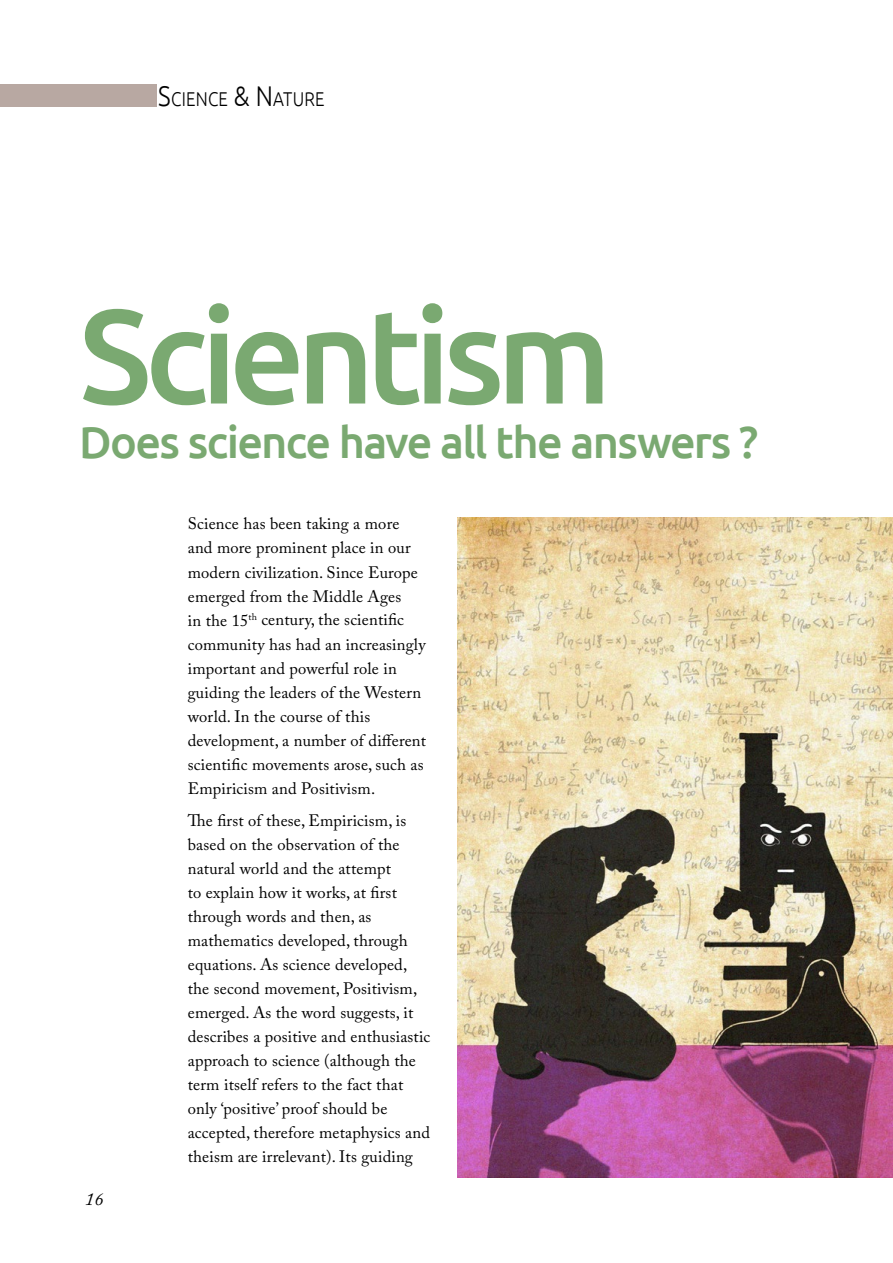
<style>
.page{position:relative;width:893px;height:1263px;background:#fff}
.page>*{position:absolute;margin:0;border:0;box-sizing:border-box;transform-origin:0 0}
.t1{font:500 133.5px "Ubuntu";letter-spacing:-.06em;color:#7aa971}
.t2{font:500 45px "Ubuntu";letter-spacing:-.04em;color:#7aa971}
.t3{font:300 19.95px "Ubuntu";letter-spacing:.015em;color:#000;scale:.85 1}
.t4{font:italic 18px "Adobe Caslon Pro";color:#000}
.t5{font:16.5px/24px "Adobe Caslon Pro";letter-spacing:.01em;color:#000}
.s1{font-size:28.5px}
</style>
<div class="page">
<div style="left:0;top:84px;width:156px;height:22px;background:#b8a8a2"></div>
<img style="left:457px;top:517px;width:436px;height:660px">
<p class="t3" style="left:158px;top:87px;width:197px"><span class="s1">S</span>CIENCE <span class="s1">&amp; N</span>ATURE</p>
<h1 class="t1" style="left:79px;top:272px;width:534px">Scientism</h1>
<h2 class="t2" style="left:79px;top:413px;width:681px">Does science have all the answers ?</h2>
<p class="t4" style="left:85px;top:1188px;width:20px">16</p>
<p class="t5" style="left:188px;top:512px;width:240px">Science has been taking a more and more prominent place in our modern civilization. Since Europe emerged from the Middle Ages<br>in the 15<sup>th</sup> century, the scientific community has had an increasingly important and powerful role in guiding the leaders of the Western world. In the course of this development, a number of different scientific movements arose, such as<br>Empiricism and Positivism.</p>
<p class="t5" style="left:188px;top:808px;width:244px">The first of these, Empiricism, is based on the observation of the natural world and the attempt<br>to explain how it works, at first through words and then, as mathematics developed, through equations. As science developed, the second movement, Positivism, emerged. As the word suggests, it describes a positive and enthusiastic approach to science (although the term itself refers to the fact that only ‘positive’ proof should be accepted, therefore metaphysics and theism are irrelevant). Its guiding</p>
</div>
